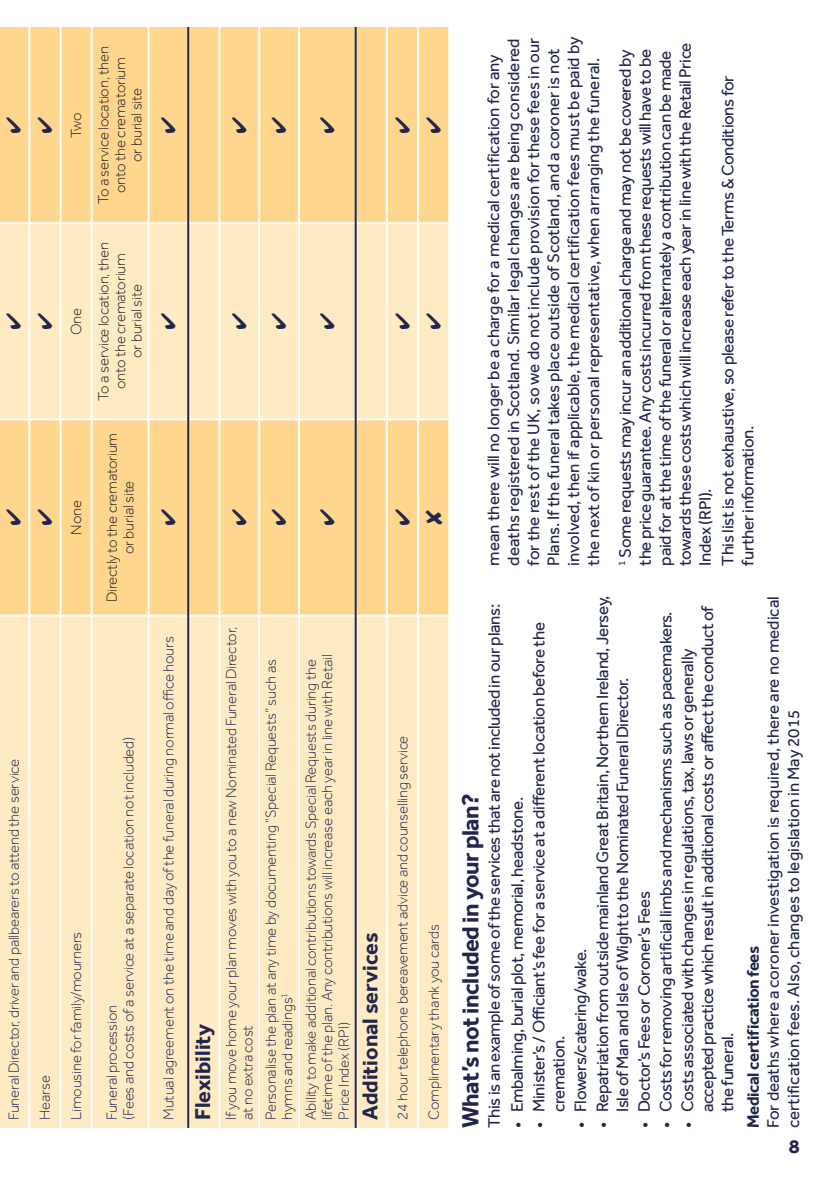
<style>
.page{position:relative;width:840px;height:1191px;background:#fff}
.page>*{position:absolute;margin:0;border:0;box-sizing:border-box;transform-origin:0 0}
.t1{font:700 24px "Effra";letter-spacing:-.02em;color:#22264c}
.t2{font:700 22px "Effra";color:#22264c}
.t3{font:700 20px "Effra";color:#22264c}
.t4{font:17px/20px "Effra";letter-spacing:-.02em;color:#22264c}
.t5{font:17px/20px "Effra";color:#22264c}
.t6{font:700 17px "Effra";letter-spacing:-.02em;color:#22264c}
.t7{font:300 15px/16.4px "Effra";letter-spacing:-.01em;color:#22264c}
.t8{font:300 15px/16.6px "Effra";letter-spacing:-.01em;color:#231f20;text-align:center}
</style>
<div class="page">
<div style="left:1px;top:616px;width:447px;height:511px;background:#feeac3"></div>
<svg style="left:1px;top:27px;width:447px;height:587px;background:#fddca0"></svg>
<hr style="left:28px;top:420px;width:2px;height:196px;background:#fff">
<hr style="left:28px;top:224px;width:2px;height:194px;background:#fff">
<hr style="left:28px;top:27px;width:2px;height:195px;background:#fff">
<hr style="left:59px;top:420px;width:2px;height:195px;background:#fff">
<hr style="left:59px;top:224px;width:2px;height:194px;background:#fff">
<hr style="left:59px;top:27px;width:2px;height:195px;background:#fff">
<hr style="left:91px;top:420px;width:2px;height:194px;background:#fff">
<hr style="left:91px;top:224px;width:2px;height:194px;background:#fff">
<hr style="left:91px;top:27px;width:2px;height:195px;background:#fff">
<hr style="left:147px;top:420px;width:2px;height:196px;background:#fff">
<hr style="left:147px;top:224px;width:2px;height:194px;background:#fff">
<hr style="left:147px;top:27px;width:2px;height:195px;background:#fff">
<hr style="left:218px;top:420px;width:2px;height:195px;background:#fff">
<hr style="left:218px;top:224px;width:2px;height:194px;background:#fff">
<hr style="left:218px;top:27px;width:2px;height:195px;background:#fff">
<hr style="left:258px;top:420px;width:2px;height:196px;background:#fff">
<hr style="left:258px;top:224px;width:2px;height:194px;background:#fff">
<hr style="left:258px;top:27px;width:2px;height:195px;background:#fff">
<hr style="left:298px;top:420px;width:2px;height:195px;background:#fff">
<hr style="left:298px;top:224px;width:2px;height:194px;background:#fff">
<hr style="left:298px;top:27px;width:2px;height:195px;background:#fff">
<hr style="left:385px;top:420px;width:2px;height:195px;background:#fff">
<hr style="left:385px;top:224px;width:2px;height:194px;background:#fff">
<hr style="left:385px;top:27px;width:2px;height:195px;background:#fff">
<hr style="left:417px;top:420px;width:2px;height:196px;background:#fff">
<hr style="left:417px;top:224px;width:2px;height:194px;background:#fff">
<hr style="left:417px;top:27px;width:2px;height:195px;background:#fff">
<hr style="left:218px;top:615px;width:2px;height:512px;background:#fff">
<hr style="left:258px;top:616px;width:2px;height:511px;background:#fff">
<hr style="left:0;top:418px;width:29px;height:2px;background:#fff">
<hr style="left:0;top:222px;width:29px;height:2px;background:#fff">
<hr style="left:29px;top:418px;width:31px;height:2px;background:#fff">
<hr style="left:29px;top:222px;width:31px;height:2px;background:#fff">
<hr style="left:60px;top:418px;width:32px;height:2px;background:#fff">
<hr style="left:60px;top:222px;width:32px;height:2px;background:#fff">
<hr style="left:92px;top:418px;width:56px;height:2px;background:#fff">
<hr style="left:92px;top:222px;width:56px;height:2px;background:#fff">
<hr style="left:148px;top:418px;width:40px;height:2px;background:#fff">
<hr style="left:148px;top:222px;width:40px;height:2px;background:#fff">
<hr style="left:188px;top:418px;width:31px;height:2px;background:#fff">
<hr style="left:188px;top:222px;width:31px;height:2px;background:#fff">
<hr style="left:219px;top:418px;width:40px;height:2px;background:#fff">
<hr style="left:219px;top:222px;width:40px;height:2px;background:#fff">
<hr style="left:259px;top:418px;width:40px;height:2px;background:#fff">
<hr style="left:259px;top:222px;width:40px;height:2px;background:#fff">
<hr style="left:299px;top:418px;width:56px;height:2px;background:#fff">
<hr style="left:299px;top:222px;width:56px;height:2px;background:#fff">
<hr style="left:355px;top:418px;width:31px;height:2px;background:#fff">
<hr style="left:355px;top:222px;width:31px;height:2px;background:#fff">
<hr style="left:386px;top:418px;width:32px;height:2px;background:#fff">
<hr style="left:386px;top:222px;width:32px;height:2px;background:#fff">
<hr style="left:418px;top:418px;width:30px;height:2px;background:#fff">
<hr style="left:418px;top:222px;width:30px;height:2px;background:#fff">
<hr style="left:28px;top:616px;width:2px;height:511px;background:#fff">
<hr style="left:59px;top:615px;width:2px;height:512px;background:#fff">
<hr style="left:91px;top:616px;width:2px;height:511px;background:#fff">
<hr style="left:147px;top:616px;width:2px;height:511px;background:#fff">
<hr style="left:298px;top:615px;width:2px;height:512px;background:#fff">
<hr style="left:385px;top:615px;width:2px;height:512px;background:#fff">
<hr style="left:417px;top:616px;width:2px;height:511px;background:#fff">
<hr style="left:187px;top:27px;width:2px;height:1100px;background:#22264c">
<hr style="left:354px;top:27px;width:2px;height:1100px;background:#22264c">
<svg style="left:425px;top:510px;width:17px;height:14px"></svg>
<svg style="left:6px;top:509px;width:15px;height:16px"></svg>
<svg style="left:6px;top:313px;width:15px;height:16px"></svg>
<svg style="left:6px;top:117px;width:15px;height:16px"></svg>
<svg style="left:38px;top:509px;width:14px;height:16px"></svg>
<svg style="left:38px;top:313px;width:14px;height:16px"></svg>
<svg style="left:38px;top:117px;width:14px;height:16px"></svg>
<svg style="left:161px;top:509px;width:15px;height:16px"></svg>
<svg style="left:161px;top:313px;width:15px;height:16px"></svg>
<svg style="left:161px;top:117px;width:15px;height:16px"></svg>
<svg style="left:232px;top:509px;width:14px;height:16px"></svg>
<svg style="left:232px;top:313px;width:14px;height:16px"></svg>
<svg style="left:232px;top:117px;width:14px;height:16px"></svg>
<svg style="left:272px;top:509px;width:14px;height:16px"></svg>
<svg style="left:272px;top:313px;width:14px;height:16px"></svg>
<svg style="left:272px;top:117px;width:14px;height:16px"></svg>
<svg style="left:320px;top:509px;width:14px;height:16px"></svg>
<svg style="left:320px;top:313px;width:14px;height:16px"></svg>
<svg style="left:320px;top:117px;width:14px;height:16px"></svg>
<svg style="left:395px;top:509px;width:14px;height:16px"></svg>
<svg style="left:395px;top:313px;width:14px;height:16px"></svg>
<svg style="left:395px;top:117px;width:14px;height:16px"></svg>
<svg style="left:426px;top:313px;width:15px;height:16px"></svg>
<svg style="left:426px;top:117px;width:15px;height:16px"></svg>
<p class="t8" style="left:68px;top:138px;width:27px;rotate:-90deg">Two</p>
<p class="t8" style="left:68px;top:335px;width:29px;rotate:-90deg">One</p>
<p class="t8" style="left:68px;top:535px;width:36px;rotate:-90deg">None</p>
<p class="t8" style="left:95px;top:204px;width:160px;rotate:-90deg">To a service location, then onto the crematorium<br>or burial site</p>
<p class="t8" style="left:95px;top:400px;width:160px;rotate:-90deg">To a service location, then onto the crematorium<br>or burial site</p>
<p class="t8" style="left:103px;top:602px;width:171px;rotate:-90deg">Directly to the crematorium or burial site</p>
<p class="t7" style="left:5px;top:1119px;width:362px;rotate:-90deg">Funeral Director, driver and pallbearers to attend the service</p>
<p class="t7" style="left:37px;top:1119px;width:46px;rotate:-90deg">Hearse</p>
<p class="t7" style="left:68px;top:1119px;width:190px;rotate:-90deg">Limousine for family/mourners</p>
<p class="t7" style="left:103px;top:1119px;width:385px;rotate:-90deg">Funeral procession<br>(Fees and costs of a service at a separate location not included)</p>
<p class="t7" style="left:160px;top:1119px;width:485px;rotate:-90deg">Mutual agreement on the time and day of the funeral during normal office hours</p>
<p class="t2" style="left:189px;top:1119px;width:97px;rotate:-90deg">Flexibility</p>
<p class="t7" style="left:222px;top:1119px;width:495px;rotate:-90deg">If you move home your plan moves with you to a new Nominated Funeral Director, at no extra cost</p>
<p class="t7" style="left:262px;top:1119px;width:462px;rotate:-90deg">Personalise the plan at any time by documenting “Special Requests” such as hymns and readings<sup>1</sup></p>
<p class="t7" style="left:302px;top:1119px;width:467px;rotate:-90deg">Ability to make additional contributions towards Special Requests during the lifetime of the plan. Any contributions will increase each year in line with Retail<br>Price Index (RPI)</p>
<p class="t2" style="left:357px;top:1119px;width:189px;rotate:-90deg">Additional services</p>
<p class="t7" style="left:394px;top:1119px;width:386px;rotate:-90deg">24 hour telephone bereavement advice and counselling service</p>
<p class="t7" style="left:425px;top:1119px;width:197px;rotate:-90deg">Complimentary thank you cards</p>
<p class="t5" style="left:483px;top:565px;width:530px;rotate:-90deg">mean there will no longer be a charge for a medical certification for any deaths registered in Scotland. Similar legal changes are being considered for the rest of the UK, so we do not include provision for these fees in our Plans. If the funeral takes place outside of Scotland, and a coroner is not involved, then if applicable, the medical certification fees must be paid by the next of kin or personal representative, when arranging the funeral.</p>
<p class="t4" style="left:614px;top:565px;width:524px;rotate:-90deg"><sup>1</sup> Some requests may incur an additional charge and may not be covered by the price guarantee. Any costs incurred from these requests will have to be paid for at the time of the funeral or alternately a contribution can be made towards these costs which will increase each year in line with the Retail Price Index (RPI).</p>
<p class="t4" style="left:717px;top:565px;width:491px;rotate:-90deg">This list is not exhaustive, so please refer to the Terms &amp; Conditions for further information.</p>
<p class="t4" style="left:484px;top:1128px;width:525px;rotate:-90deg">This is an example of some of the services that are not included in our plans:</p>
<h1 class="t1" style="left:456px;top:1128px;width:337px;rotate:-90deg">What’s not included in your plan?</h1>
<p class="t4" style="left:528px;top:1112px;width:491px;text-indent:-16px;rotate:-90deg">• Minister’s / Officiant’s fee for a service at a different location before the cremation.</p>
<p class="t4" style="left:506px;top:1128px;width:333px;rotate:-90deg">• Embalming, burial plot, memorial, headstone.</p>
<p class="t4" style="left:591px;top:1112px;width:518px;text-indent:-16px;rotate:-90deg">• Repatriation from outside mainland Great Britain, Northern Ireland, Jersey,<br>Isle of Man and Isle of Wight to the Nominated Funeral Director.</p>
<p class="t4" style="left:633px;top:1128px;width:238px;rotate:-90deg">• Doctor’s Fees or Coroner’s Fees</p>
<p class="t4" style="left:570px;top:1128px;width:181px;rotate:-90deg">• Flowers/catering/wake.</p>
<p class="t4" style="left:655px;top:1128px;width:518px;rotate:-90deg">• Costs for removing artificial limbs and mechanisms such as pacemakers.</p>
<p class="t4" style="left:677px;top:1112px;width:509px;text-indent:-16px;rotate:-90deg">• Costs associated with changes in regulations, tax, laws or generally accepted practice which result in additional costs or affect the conduct of the funeral.</p>
<p class="t6" style="left:742px;top:1128px;width:184px;rotate:-90deg">Medical certification fees</p>
<p class="t5" style="left:762px;top:1128px;width:533px;rotate:-90deg">For deaths where a coroner investigation is required, there are no medical certification fees. Also, changes to legislation in May 2015</p>
<p class="t3" style="left:788px;top:1134px;width:12px">8</p>
</div>
